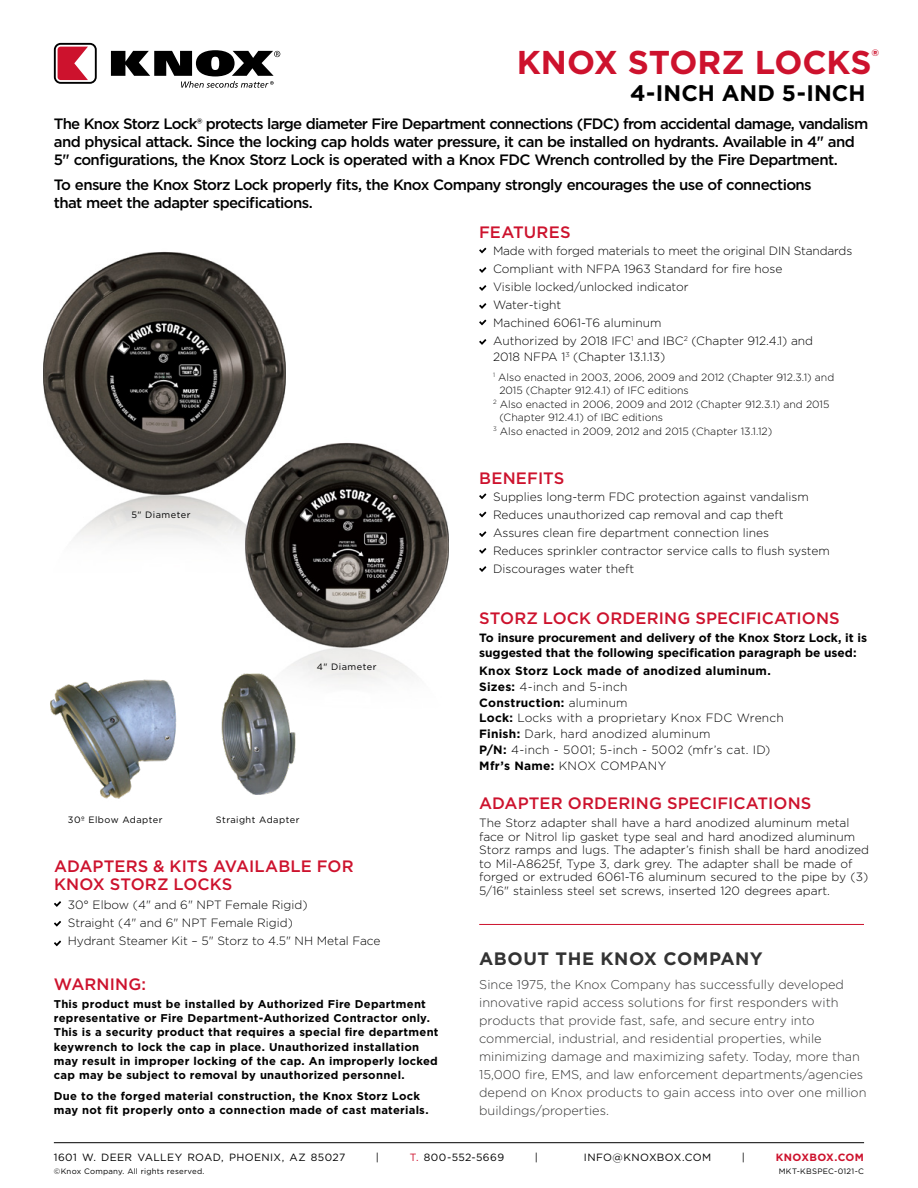
<style>
.page{position:relative;width:918px;height:1188px;background:#fff}
.page>*{position:absolute;margin:0;border:0;box-sizing:border-box;transform-origin:0 0}
.t1{font:700 33px "Gotham";letter-spacing:-.005em;color:#cd122d}
.t2{font:700 22.5px "Gotham";letter-spacing:.005em;color:#000}
.t3{font:700 18px "Gotham";letter-spacing:.03em;color:#333}
.t4{font:500 16.5px/18px "Gotham";letter-spacing:.005em;color:#cd122d}
.t5{font:500 15px/18px "Gotham";letter-spacing:-.04em;color:#000101}
.t6{font:300 12.75px/18px "Gotham";color:#343433}
.t7{font:300 12px/18px "Gotham";color:#000}
.t8{font:700 12px/14.4px "Gotham";letter-spacing:-.005em;color:#000}
.t9{font:700 11.25px/14.2px "Gotham";letter-spacing:.02em;color:#000}
.t10{font:300 10.5px "Gotham";color:#000}
.t11{font:10.5px "Gotham";letter-spacing:.035em;color:#000}
.t12{font:700 10.5px "Gotham";letter-spacing:.03em;color:#cd122d}
.t13{font:9.3px "Gotham";letter-spacing:.05em;color:#000}
.t14{font:7.8px "Gotham";letter-spacing:.025em;color:#000}
.s1{font-weight:700}
.s2{color:#cd122d}
</style>
<div class="page">
<hr style="left:54px;top:1142px;width:810px;height:1px;background:#000">
<svg style="left:54px;top:43px;width:43px;height:41px"></svg>
<svg style="left:111px;top:50px;width:169px;height:38px"></svg>
<svg style="left:479px;top:493px;width:7px;height:6px"></svg>
<svg style="left:479px;top:512px;width:7px;height:5px"></svg>
<svg style="left:479px;top:531px;width:7px;height:6px"></svg>
<svg style="left:479px;top:548px;width:7px;height:6px"></svg>
<svg style="left:479px;top:566px;width:7px;height:6px"></svg>
<svg style="left:479px;top:248px;width:7px;height:5px"></svg>
<svg style="left:479px;top:285px;width:7px;height:6px"></svg>
<svg style="left:479px;top:303px;width:7px;height:6px"></svg>
<svg style="left:479px;top:267px;width:7px;height:6px"></svg>
<svg style="left:479px;top:320px;width:7px;height:5px"></svg>
<svg style="left:479px;top:339px;width:7px;height:6px"></svg>
<svg style="left:54px;top:901px;width:7px;height:6px"></svg>
<svg style="left:54px;top:921px;width:7px;height:6px"></svg>
<svg style="left:54px;top:941px;width:7px;height:5px"></svg>
<img style="left:43px;top:252px;width:242px;height:288px">
<img style="left:244px;top:438px;width:204px;height:246px">
<img style="left:221px;top:672px;width:80px;height:123px">
<img style="left:50px;top:679px;width:127px;height:120px">
<hr style="left:479px;top:924px;width:385px;height:1px;background:#cd122d">
<h1 class="t1" style="left:517px;top:40px;width:364px">KNOX STORZ LOCKS<sup>®</sup></h1>
<h2 class="t2" style="left:630px;top:78px;width:237px">4-INCH AND 5-INCH</h2>
<p class="t5" style="left:54px;top:115px;width:816px">The Knox Storz Lock® protects large diameter Fire Department connections (FDC) from accidental damage, vandalism and physical attack. Since the locking cap holds water pressure, it can be installed on hydrants. Available in 4" and<br>5" configurations, the Knox Storz Lock is operated with a Knox FDC Wrench controlled by the Fire Department.</p>
<p class="t5" style="left:54px;top:176px;width:759px">To ensure the Knox Storz Lock properly fits, the Knox Company strongly encourages the use of connections that meet the adapter specifications.</p>
<p class="t13" style="left:131px;top:509px;width:61px">5" Diameter</p>
<p class="t13" style="left:317px;top:661px;width:61px">4" Diameter</p>
<p class="t13" style="left:68px;top:814px;width:96px">30º Elbow Adapter</p>
<p class="t13" style="left:216px;top:814px;width:85px">Straight Adapter</p>
<h3 class="t4" style="left:54px;top:857px;width:301px">ADAPTERS &amp; KITS AVAILABLE FOR<br>KNOX STORZ LOCKS</h3>
<p class="t7" style="left:68px;top:895px;width:314px">30° Elbow (4" and 6" NPT Female Rigid)<br>Straight (4" and 6" NPT Female Rigid)<br>Hydrant Steamer Kit – 5" Storz to 4.5" NH Metal Face</p>
<h3 class="t4" style="left:54px;top:975px;width:94px">WARNING:</h3>
<p class="t9" style="left:54px;top:997px;width:386px">This product must be installed by Authorized Fire Department representative or Fire Department-Authorized Contractor only.<br>This is a security product that requires a special fire department keywrench to lock the cap in place. Unauthorized installation may result in improper locking of the cap. An improperly locked cap may be subject to removal by unauthorized personnel.</p>
<p class="t9" style="left:54px;top:1089px;width:376px">Due to the forged material construction, the Knox Storz Lock may not fit properly onto a connection made of cast materials.</p>
<h3 class="t4" style="left:479px;top:223px;width:93px">FEATURES</h3>
<p class="t7" style="left:493px;top:242px;width:361px">Made with forged materials to meet the original DIN Standards Compliant with NFPA 1963 Standard for fire hose<br>Visible locked/unlocked indicator<br>Water-tight<br>Machined 6061-T6 aluminum<br>Authorized by 2018 IFC<sup>1</sup> and IBC<sup>2</sup> (Chapter 912.4.1) and</p>
<p class="t7" style="left:493px;top:347px;width:174px">2018 NFPA 1<sup>3</sup> (Chapter 13.1.13)</p>
<p class="t10" style="left:493px;top:370px;width:343px"><sup>1</sup> Also enacted in 2003, 2006, 2009 and 2012 (Chapter 912.3.1) and</p>
<p class="t10" style="left:499px;top:384px;width:191px">2015 (Chapter 912.4.1) of IFC editions</p>
<p class="t10" style="left:493px;top:397px;width:338px"><sup>2</sup> Also enacted in 2006, 2009 and 2012 (Chapter 912.3.1) and 2015</p>
<p class="t10" style="left:499px;top:411px;width:165px">(Chapter 912.4.1) of IBC editions</p>
<p class="t10" style="left:493px;top:424px;width:281px"><sup>3</sup> Also enacted in 2009, 2012 and 2015 (Chapter 13.1.12)</p>
<h3 class="t4" style="left:479px;top:469px;width:87px">BENEFITS</h3>
<p class="t7" style="left:493px;top:488px;width:338px">Supplies long-term FDC protection against vandalism Reduces unauthorized cap removal and cap theft Assures clean fire department connection lines<br>Reduces sprinkler contractor service calls to flush system Discourages water theft</p>
<h3 class="t4" style="left:479px;top:609px;width:362px">STORZ LOCK ORDERING SPECIFICATIONS</h3>
<p class="t8" style="left:479px;top:631px;width:389px">To insure procurement and delivery of the Knox Storz Lock, it is suggested that the following specification paragraph be used:</p>
<p class="t7" style="left:479px;top:663px;width:306px;line-height:15.8px"><span class="s1">Knox Storz Lock made of anodized aluminum.<br>Sizes:</span> 4-inch and 5-inch<br><span class="s1">Construction:</span> aluminum<br><span class="s1">Lock:</span> Locks with a proprietary Knox FDC Wrench <span class="s1">Finish:</span> Dark, hard anodized aluminum<br><span class="s1">P/N:</span> 4-inch - 5001; 5-inch - 5002 (mfr’s cat. ID)<br><span class="s1">Mfr’s Name:</span> KNOX COMPANY</p>
<h3 class="t4" style="left:479px;top:794px;width:334px">ADAPTER ORDERING SPECIFICATIONS</h3>
<p class="t7" style="left:479px;top:816px;width:391px;line-height:13.5px">The Storz adapter shall have a hard anodized aluminum metal face or Nitrol lip gasket type seal and hard anodized aluminum Storz ramps and lugs. The adapter’s finish shall be hard anodized to Mil-A8625f, Type 3, dark grey. The adapter shall be made of forged or extruded 6061-T6 aluminum secured to the pipe by (3)<br>5/16" stainless steel set screws, inserted 120 degrees apart.</p>
<h3 class="t3" style="left:479px;top:947px;width:285px">ABOUT THE KNOX COMPANY</h3>
<p class="t6" style="left:479px;top:975px;width:389px">Since 1975, the Knox Company has successfully developed innovative rapid access solutions for first responders with products that provide fast, safe, and secure entry into commercial, industrial, and residential properties, while minimizing damage and maximizing safety. Today, more than 15,000 fire, EMS, and law enforcement departments/agencies depend on Knox products to gain access into over one million buildings/properties.</p>
<p class="t11" style="left:54px;top:1151px;width:293px">1601 W. DEER VALLEY ROAD, PHOENIX, AZ 85027</p>
<p class="t11" style="left:376px;top:1151px;width:5px">|</p>
<p class="t11" style="left:410px;top:1151px;width:96px"><span class="s2">T.</span> 800-552-5669</p>
<p class="t11" style="left:535px;top:1151px;width:5px">|</p>
<p class="t11" style="left:584px;top:1151px;width:129px">INFO@KNOXBOX.COM</p>
<p class="t11" style="left:742px;top:1151px;width:5px">|</p>
<p class="t12" style="left:776px;top:1150px;width:90px">KNOXBOX.COM</p>
<p class="t14" style="left:54px;top:1166px;width:152px">©Knox Company. All rights reserved.</p>
<p class="t14" style="left:779px;top:1166px;width:87px">MKT-KBSPEC-0121-C</p>
</div>
